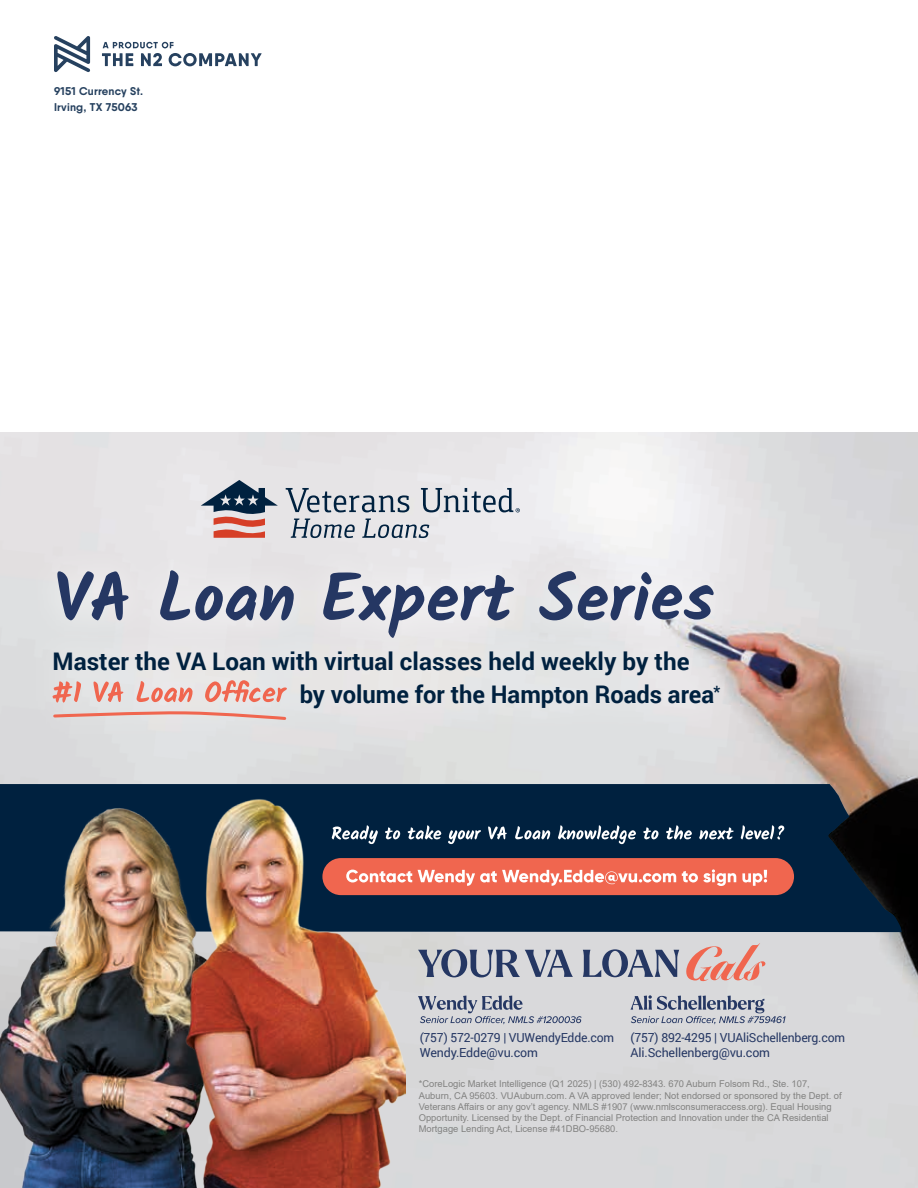
<style>
.page{position:relative;width:918px;height:1188px;background:#fff}
.page>*{position:absolute;margin:0;border:0;box-sizing:border-box;transform-origin:0 0}
.t1{font:700 24.3px/33.6px "Roboto";color:#00213f}
.t2{font:12.45px/15.6px "Roboto";letter-spacing:-.015em;color:#253763}
.t3{font:700 11.25px/15.8px "Qanelas Soft";letter-spacing:.02em;color:#26415f}
.t4{font:9.45px/11.2px "Arial";color:#828281}
</style>
<div class="page">
<svg style="left:54px;top:36px;width:208px;height:36px"></svg>
<img style="left:0;top:432px;width:918px;height:756px">
<img style="left:12px;top:525px;width:747px;height:79px">
<svg style="left:57px;top:571px;width:72px;height:33px;background:#838ca3"></svg>
<svg style="left:160px;top:570px;width:134px;height:34px;background:#b0b3c1"></svg>
<svg style="left:323px;top:573px;width:191px;height:31px;background:#a1a7b8"></svg>
<svg style="left:539px;top:571px;width:175px;height:33px"></svg>
<img style="left:7px;top:604px;width:768px;height:161px">
<svg style="left:52px;top:710px;width:236px;height:11px;background:#e5c0ba"></svg>
<svg style="left:0;top:784px;width:902px;height:148px;background:#04203a"></svg>
<svg style="left:201px;top:480px;width:77px;height:58px;background:#a4969c"></svg>
<svg style="left:291px;top:519px;width:64px;height:19px"></svg>
<svg style="left:362px;top:519px;width:67px;height:19px"></svg>
<svg style="left:286px;top:488px;width:123px;height:24px;background:#abb2bb"></svg>
<svg style="left:421px;top:488px;width:99px;height:24px;background:#acb4be"></svg>
<div style="left:322px;top:858px;width:472px;height:37px;background:#f0664f;border-radius:19px"></div>
<img style="left:0;top:806px;width:181px;height:382px">
<img style="left:181px;top:797px;width:224px;height:391px">
<svg style="left:583px;top:949px;width:96px;height:28px;background:#939aac"></svg>
<svg style="left:686px;top:943px;width:79px;height:38px;background:#e0b3ac"></svg>
<svg style="left:418px;top:949px;width:155px;height:28px;background:#979dae"></svg>
<svg style="left:53px;top:680px;width:234px;height:23px;background:#e8bbb5"></svg>
<svg style="left:418px;top:996px;width:164px;height:28px;background:#b4b8c2"></svg>
<svg style="left:630px;top:995px;width:156px;height:29px;background:#adb1bd"></svg>
<svg style="left:408px;top:825px;width:376px;height:19px;background:#3d566d"></svg>
<svg style="left:406px;top:869px;width:361px;height:17px"></svg>
<img style="left:332px;top:825px;width:68px;height:14px">
<img style="left:346px;top:870px;width:60px;height:12px">
<p class="t3" style="left:54px;top:83px;width:91px">9151 Currency St.<br>Irving, TX 75063</p>
<h1 class="t1" style="left:300px;top:643px;width:422px;text-indent:-247px">Master the VA Loan with virtual classes held weekly by the by volume for the Hampton Roads area<sup>*</sup></h1>
<h2 class="t2" style="left:420px;top:1029px;width:196px">(757) 572-0279 | VUWendyEdde.com<br>Wendy.Edde@vu.com</h2>
<h2 class="t2" style="left:631px;top:1029px;width:216px">(757) 892-4295 | VUAliSchellenberg.com<br>Ali.Schellenberg@vu.com</h2>
<p class="t4" style="left:419px;top:1078px;width:424px">*CoreLogic Market Intelligence (Q1 2025) | (530) 492-8343. 670 Auburn Folsom Rd., Ste. 107, Auburn, CA 95603. VUAuburn.com. A VA approved lender; Not endorsed or sponsored by the Dept. of Veterans Affairs or any gov’t agency. NMLS #1907 (www.nmlsconsumeraccess.org). Equal Housing Opportunity. Licensed by the Dept. of Financial Protection and Innovation under the CA Residential Mortgage Lending Act, License #41DBO-95680.</p>
</div>
